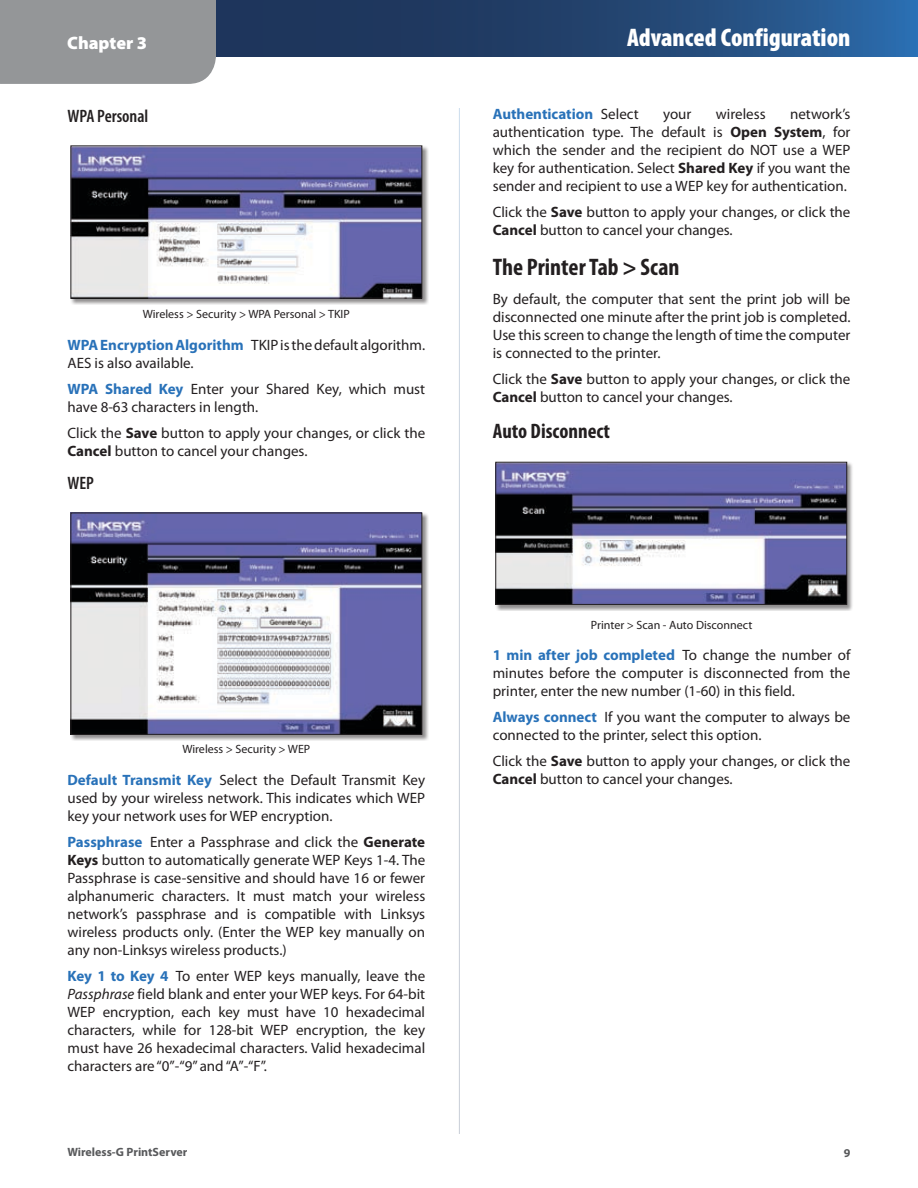
<style>
.page{position:relative;width:918px;height:1188px;background:#fff}
.page>*{position:absolute;margin:0;border:0;box-sizing:border-box;transform-origin:0 0}
.t1{font:900 condensed 25.5px "Myriad Pro";color:#fff}
.t2{font:700 condensed 24px "Myriad Pro";color:#231f20}
.t3{font:700 condensed 21px "Myriad Pro";color:#231f20}
.t4{font:600 condensed 18px "Myriad Pro";color:#231f20}
.t5{font:900 18px "Myriad Pro";color:#fff}
.t6{font:15px/18px "Myriad Pro";color:#231f20}
.t7{font:700 15px "Myriad Pro";color:#2972b9}
.t8{font:12px "Myriad Pro";color:#231f20}
.t9{font:700 12px "Myriad Pro";color:#58595b}
.s1{font-weight:700;color:#2972b9}
.s2{font-weight:700}
.s3{font-style:italic}
.s4{font-weight:400;color:#231f20}
</style>
<div class="page">
<div style="left:0;top:0;width:216px;height:84px;background:#949698"></div>
<svg style="left:219px;top:3px;width:696px;height:51px;background:#224573"></svg>
<div style="left:70px;top:145px;width:359px;height:160px;background:#231f20;opacity:.5"></div>
<img style="left:72px;top:148px;width:348px;height:149px">
<div style="left:70px;top:146px;width:352px;height:153px;border:1px solid #231f20"></div>
<div style="left:70px;top:512px;width:359px;height:229px;background:#231f20;opacity:.5"></div>
<img style="left:72px;top:515px;width:348px;height:218px">
<div style="left:70px;top:513px;width:352px;height:222px;border:1px solid #231f20"></div>
<div style="left:495px;top:462px;width:359px;height:149px;background:#231f20;opacity:.5"></div>
<img style="left:497px;top:464px;width:348px;height:139px">
<div style="left:495px;top:462px;width:352px;height:143px;border:1px solid #231f20"></div>
<p class="t5" style="left:67px;top:30px;width:82px">Chapter 3</p>
<h1 class="t1" style="left:627px;top:21px;width:225px">Advanced Configuration</h1>
<p class="t4" style="left:68px;top:104px;width:82px">WPA Personal</p>
<p class="t8" style="left:143px;top:308px;width:208px">Wireless &gt; Security &gt; WPA Personal &gt; TKIP</p>
<p class="t6" style="left:68px;top:336px;width:359px"><span class="s1">WPA Encryption Algorithm</span> TKIP is the default algorithm.<br>AES is also available.</p>
<p class="t6" style="left:68px;top:380px;width:359px"><span class="s1">WPA Shared Key</span> Enter your Shared Key, which must have 8-63 characters in length.</p>
<p class="t6" style="left:68px;top:424px;width:359px">Click the <span class="s2">Save</span> button to apply your changes, or click the<br><span class="s2">Cancel</span> button to cancel your changes.</p>
<p class="t4" style="left:68px;top:472px;width:28px">WEP</p>
<p class="t8" style="left:182px;top:743px;width:129px">Wireless &gt; Security &gt; WEP</p>
<p class="t6" style="left:68px;top:771px;width:359px;text-align:justify"><span class="s1">Default Transmit Key</span> Select the Default Transmit Key used by your wireless network. This indicates which WEP key your network uses for WEP encryption.</p>
<p class="t6" style="left:68px;top:833px;width:359px;text-align:justify"><span class="s1">Passphrase</span> Enter a Passphrase and click the <span class="s2">Generate Keys</span> button to automatically generate WEP Keys 1-4. The Passphrase is case-sensitive and should have 16 or fewer alphanumeric characters. It must match your wireless network’s passphrase and is compatible with Linksys wireless products only. (Enter the WEP key manually on any non-Linksys wireless products.)</p>
<p class="t6" style="left:68px;top:967px;width:359px;text-align:justify"><span class="s1">Key 1 to Key 4</span> To enter WEP keys manually, leave the <span class="s3">Passphrase</span> field blank and enter your WEP keys. For 64‑bit WEP encryption, each key must have 10 hexadecimal characters, while for 128-bit WEP encryption, the key must have 26 hexadecimal characters. Valid hexadecimal characters are “0”-“9” and “A”-“F”.</p>
<p class="t7" style="left:493px;top:106px;width:148px">Authentication <span class="s4">Select</span></p>
<p class="t6" style="left:663px;top:106px;width:30px">your</p>
<p class="t6" style="left:716px;top:106px;width:51px">wireless</p>
<p class="t6" style="left:493px;top:106px;width:359px;text-align:justify;text-indent:297px">network’s authentication type. The default is <span class="s2">Open System</span>, for which the sender and the recipient do NOT use a WEP key for authentication. Select <span class="s2">Shared Key</span> if you want the sender and recipient to use a WEP key for authentication.</p>
<p class="t6" style="left:493px;top:204px;width:359px">Click the <span class="s2">Save</span> button to apply your changes, or click the<br><span class="s2">Cancel</span> button to cancel your changes.</p>
<h2 class="t2" style="left:493px;top:252px;width:188px">The Printer Tab &gt; Scan</h2>
<p class="t6" style="left:493px;top:290px;width:359px;text-align:justify">By default, the computer that sent the print job will be disconnected one minute after the print job is completed.<br>Use this screen to change the length of time the computer is connected to the printer.</p>
<p class="t6" style="left:493px;top:370px;width:359px">Click the <span class="s2">Save</span> button to apply your changes, or click the<br><span class="s2">Cancel</span> button to cancel your changes.</p>
<h3 class="t3" style="left:493px;top:418px;width:119px">Auto Disconnect</h3>
<p class="t8" style="left:591px;top:618px;width:163px">Printer &gt; Scan - Auto Disconnect</p>
<p class="t6" style="left:493px;top:646px;width:359px;text-align:justify"><span class="s1">1 min after job completed</span> To change the number of minutes before the computer is disconnected from the printer, enter the new number (1-60) in this field.</p>
<p class="t6" style="left:493px;top:709px;width:359px"><span class="s1">Always connect</span> If you want the computer to always be connected to the printer, select this option.</p>
<p class="t6" style="left:493px;top:753px;width:359px">Click the <span class="s2">Save</span> button to apply your changes, or click the<br><span class="s2">Cancel</span> button to cancel your changes.</p>
<p class="t9" style="left:68px;top:1145px;width:121px">Wireless-G PrintServer</p>
<p class="t9" style="left:844px;top:1147px;width:8px">9</p>
</div>
